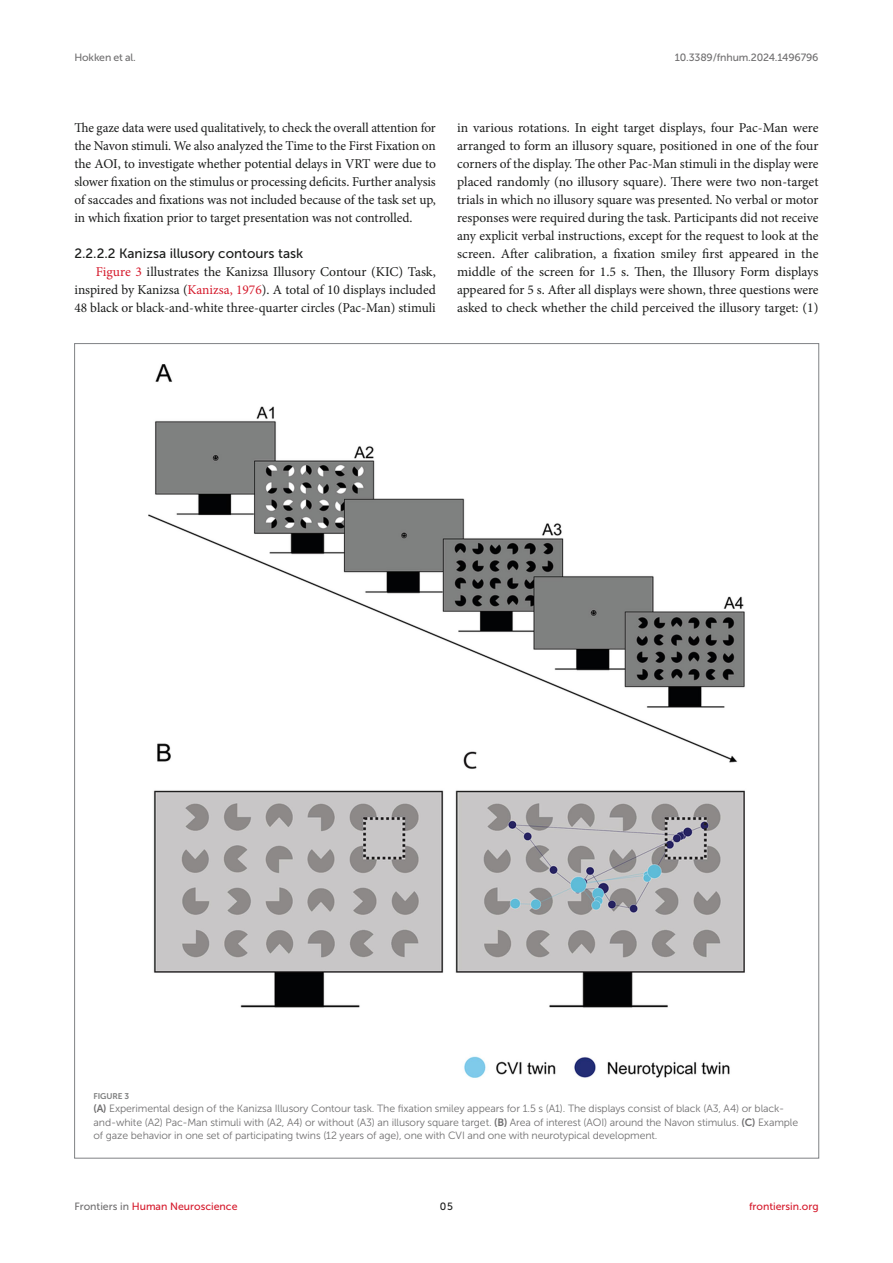
<style>
.page{position:relative;width:893px;height:1263px;background:#fff}
.page>*{position:absolute;margin:0;border:0;box-sizing:border-box;transform-origin:0 0}
.TEXT{font:13.5px/18px "Minion Pro";letter-spacing:-.005em;color:#1b1c1b;text-align:justify}
.HEAD_4{font:13.5px "Museo Sans 500";color:#1b1c1b}
.FIG_LEG{font:10.5px/13.5px "Museo Sans 300";letter-spacing:-.01em;color:#706f70}
.t1{font:10.5px "Museo Sans 500";color:#d51a2c}
.t2{font:10.5px "Museo Sans 500";letter-spacing:-.015em;color:#706f70}
.t3{font:10.5px "Museo Sans 500";color:#1b1c1b}
.FIG_HD{font:8.25px "Museo Sans 700";letter-spacing:-.01em;color:#7e7f7f}
.s1{color:#d51a2c}
.s2{font-family:"Museo Sans 700"}
.s3{color:#706f70}
</style>
<div class="page">
<img style="left:148px;top:364px;width:597px;height:714px">
<p class="t2" style="left:74px;top:51px;width:63px">Hokken et al.</p>
<p class="t2" style="left:675px;top:51px;width:145px">10.3389/fnhum.2024.1496796</p>
<p class="TEXT" style="left:74px;top:119px;width:363px">The gaze data were used qualitatively, to check the overall attention for the Navon stimuli. We also analyzed the Time to the First Fixation on the AOI, to investigate whether potential delays in VRT were due to slower fixation on the stimulus or processing deficits. Further analysis of saccades and fixations was not included because of the task set up, in which fixation prior to target presentation was not controlled.</p>
<p class="HEAD_4" style="left:74px;top:246px;width:230px">2.2.2.2 Kanizsa illusory contours task</p>
<p class="TEXT" style="left:74px;top:263px;width:363px;text-indent:21px"><span class="s1">Figure 3</span> illustrates the Kanizsa Illusory Contour (KIC) Task, inspired by Kanizsa (<span class="s1">Kanizsa, 1976</span>). A total of 10 displays included 48 black or black-and-white three-quarter circles (Pac-Man) stimuli</p>
<p class="TEXT" style="left:457px;top:119px;width:363px">in various rotations. In eight target displays, four Pac-Man were arranged to form an illusory square, positioned in one of the four corners of the display. The other Pac-Man stimuli in the display were placed randomly (no illusory square). There were two non-target trials in which no illusory square was presented. No verbal or motor responses were required during the task. Participants did not receive any explicit verbal instructions, except for the request to look at the screen. After calibration, a fixation smiley first appeared in the middle of the screen for 1.5 s. Then, the Illusory Form displays appeared for 5 s. After all displays were shown, three questions were asked to check whether the child perceived the illusory target: (1)</p>
<p class="FIG_HD" style="left:94px;top:1091px;width:37px">FIGURE 3</p>
<p class="FIG_LEG" style="left:94px;top:1102px;width:706px"><span class="s2">(A)</span> Experimental design of the Kanizsa Illusory Contour task. The fixation smiley appears for 1.5 s (A1). The displays consist of black (A3, A4) or black&shy;and-white (A2) Pac-Man stimuli with (A2, A4) or without (A3) an illusory square target. <span class="s2">(B)</span> Area of interest (AOI) around the Navon stimulus. <span class="s2">(C)</span> Example of gaze behavior in one set of participating twins (12 years of age), one with CVI and one with neurotypical development.</p>
<p class="t1" style="left:74px;top:1200px;width:165px"><span class="s3">Frontiers in</span> Human Neuroscience</p>
<p class="t3" style="left:440px;top:1200px;width:14px">05</p>
<p class="t1" style="left:749px;top:1200px;width:71px">frontiersin.org</p>
</div>
